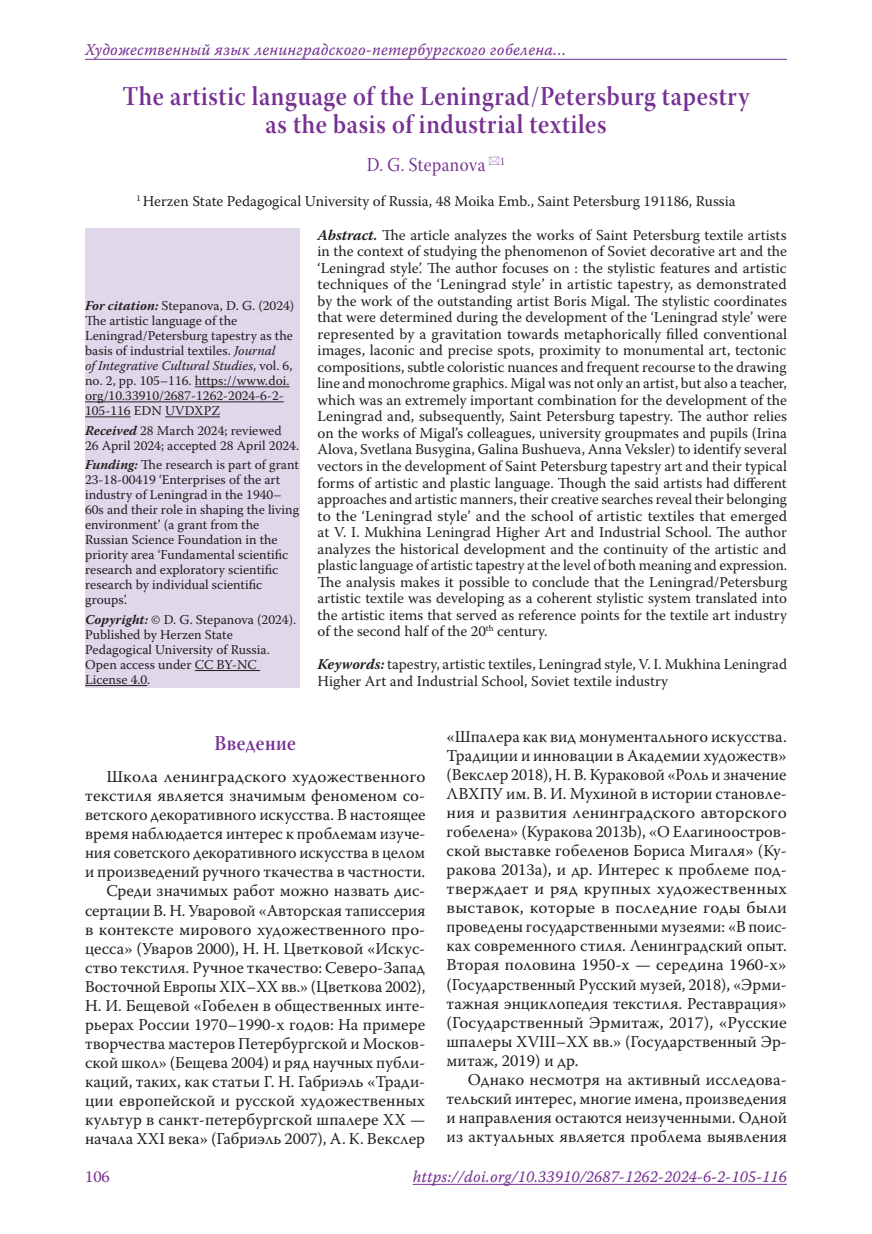
<style>
.page{position:relative;width:872px;height:1234px;background:#fff}
.page>*{position:absolute;margin:0;border:0;box-sizing:border-box;transform-origin:0 0}
.Заголовок_1{font:27px/28.5px "Warnock Pro Semibold Subh";letter-spacing:.025em;color:#763193;text-align:center;scale:.9 1}
.Заголовок_3{font:21px "Warnock Pro Semibold Subh";letter-spacing:.025em;color:#763193;scale:.9 1}
.Заголовок_2{font:19.5px "Warnock Pro Subh";letter-spacing:.025em;color:#763193;scale:.9 1}
.Body{font:16.5px/19px "Warnock Pro";color:#231f20;text-align:justify}
.Body-2{font:16.5px/19px "Warnock Pro";color:#231f20;text-align:justify;scale:1.04 1}
.t1{font:16.5px "Warnock Pro It Capt";letter-spacing:.01em;color:#763193;scale:.95 1}
.t2{font:16.5px "Warnock Pro";color:#763193}
.Annotation{font:15px/16.5px "Warnock Pro";color:#231f20;text-align:justify}
.Affiliation{font:15px "Warnock Pro";color:#231f20}
.Affiliation_info{font:13.5px/15px "Warnock Pro";color:#231f20}
.s1{font-weight:700;font-style:italic}
.s2{font-style:italic}
</style>
<div class="page">
<hr style="left:413px;top:1183px;width:374px;height:1px;background:#763193">
<hr style="left:85px;top:59px;width:702px;height:1px;background:#763193">
<div style="left:85px;top:229px;width:214px;height:459px;background:#e1d7ea"></div>
<hr style="left:195px;top:386px;width:94px;height:1px;background:#231f20">
<hr style="left:85px;top:401px;width:199px;height:1px;background:#231f20">
<hr style="left:85px;top:416px;width:46px;height:1px;background:#231f20">
<hr style="left:165px;top:416px;width:55px;height:1px;background:#231f20">
<hr style="left:195px;top:670px;width:65px;height:1px;background:#231f20">
<hr style="left:85px;top:685px;width:62px;height:1px;background:#231f20">
<p class="t1" style="left:85px;top:39px;width:508px">Художественный язык ленинградского-петербургского гобелена…</p>
<p class="Заголовок_1" style="left:122px;top:81px;width:698px">The artistic language of the Leningrad/Petersburg tapestry as the basis of industrial textiles</p>
<p class="Заголовок_2" style="left:367px;top:154px;width:155px">D. G. Stepanova <sup>1</sup></p>
<p class="Affiliation" style="left:136px;top:191px;width:601px"><sup>1</sup> Herzen State Pedagogical University of Russia, 48 Moika Emb., Saint Petersburg 191186, Russia</p>
<p class="Affiliation_info" style="left:85px;top:298px;width:211px"><span class="s1">For citation:</span> Stepanova, D. G. (2024)<br>The artistic language of the Leningrad/Petersburg tapestry as the basis of industrial textiles. <span class="s2">Journal<br>of Integrative Cultural Studies</span>, vol. 6, no. 2, pp. 105–116. https://www.doi. org/10.33910/2687-1262-2024-6-2- 105-116 EDN UVDXPZ</p>
<p class="Affiliation_info" style="left:85px;top:422px;width:215px"><span class="s1">Received</span> 28 March 2024; reviewed<br>26 April 2024; accepted 28 April 2024.</p>
<p class="Affiliation_info" style="left:85px;top:457px;width:216px"><span class="s1">Funding:</span> The research is part of grant 23-18-00419 ‘Enterprises of the art industry of Leningrad in the 1940– 60s and their role in shaping the living environment’ (a grant from the Russian Science Foundation in the priority area ‘Fundamental scientific research and exploratory scientific research by individual scientific groups’.</p>
<p class="Affiliation_info" style="left:85px;top:611px;width:213px"><span class="s1">Copyright:</span> © D. G. Stepanova (2024).<br>Published by Herzen State<br>Pedagogical University of Russia.<br>Open access under CC BY-NC<br>License 4.0.</p>
<p class="Annotation" style="left:317px;top:226px;width:471px"><span class="s1">Abstract.</span> The article analyzes the works of Saint Petersburg textile artists in the context of studying the phenomenon of Soviet decorative art and the ‘Leningrad style’. The author focuses on : the stylistic features and artistic techniques of the ‘Leningrad style’ in artistic tapestry, as demonstrated by the work of the outstanding artist Boris Migal. The stylistic coordinates that were determined during the development of the ‘Leningrad style’ were represented by a gravitation towards metaphorically filled conventional images, laconic and precise spots, proximity to monumental art, tectonic compositions, subtle coloristic nuances and frequent recourse to the drawing line and monochrome graphics. Migal was not only an artist, but also a teacher, which was an extremely important combination for the development of the Leningrad and, subsequently, Saint Petersburg tapestry. The author relies on the works of Migal’s colleagues, university groupmates and pupils (Irina Alova, Svetlana Busygina, Galina Bushueva, Anna Veksler) to identify several vectors in the development of Saint Petersburg tapestry art and their typical forms of artistic and plastic language. Though the said artists had different approaches and artistic manners, their creative searches reveal their belonging to the ‘Leningrad style’ and the school of artistic textiles that emerged at V. I. Mukhina Leningrad Higher Art and Industrial School. The author analyzes the historical development and the continuity of the artistic and plastic language of artistic tapestry at the level of both meaning and expression.<br>The analysis makes it possible to conclude that the Leningrad/Petersburg artistic textile was developing as a coherent stylistic system translated into the artistic items that served as reference points for the textile art industry of the second half of the 20<sup>th</sup> century.</p>
<p class="Annotation" style="left:317px;top:655px;width:471px"><span class="s1">Keywords:</span> tapestry, artistic textiles, Leningrad style, V. I. Mukhina Leningrad<br>Higher Art and Industrial School, Soviet textile industry</p>
<p class="Заголовок_3" style="left:214px;top:729px;width:92px">Введение</p>
<p class="Body-2" style="left:85px;top:766px;width:329px;text-indent:21px">Школа ленинградского художественного текстиля является значимым феноменом со&shy;ветского декоративного искусства. В настоящее время наблюдается интерес к проблемам изуче&shy;ния советского декоративного искусства в целом и произведений ручного ткачества в частности.</p>
<p class="Body" style="left:85px;top:881px;width:342px;text-indent:21px">Среди значимых работ можно назвать дис&shy;сертации В. Н. Уваровой «Авторская таписсерия в контексте мирового художественного про&shy;цесса» (Уваров 2000), Н. Н. Цветковой «Искус&shy;ство текстиля. Ручное ткачество: Северо-Запад Восточной Европы XIX–XX вв.» (Цветкова 2002), Н. И. Бещевой «Гобелен в общественных инте&shy;рьерах России 1970–1990-х годов: На примере творчества мастеров Петербургской и Москов&shy;ской школ» (Бещева 2004) и ряд научных публи&shy;каций, таких, как статьи Г. Н. Габриэль «Тради&shy;ции европейской и русской художественных культур в санкт-петербургской шпалере XX — начала XXI века» (Габриэль 2007), А. К. Векслер</p>
<p class="Body" style="left:446px;top:726px;width:342px">«Шпалера как вид монументального искусства.<br>Традиции и инновации в Академии художеств» (Векслер 2018), Н. В. Кураковой «Роль и значение ЛВХПУ им. В. И. Мухиной в истории становле&shy;ния и развития ленинградского авторского гобелена» (Куракова 2013b), «О Елагиноостров&shy;ской выставке гобеленов Бориса Мигаля» (Ку&shy;ракова 2013a), и др. Интерес к проблеме под&shy;тверждает и ряд крупных художественных выставок, которые в последние годы были проведены государственными музеями: «В поис&shy;ках современного стиля. Ленинградский опыт.<br>Вторая половина 1950-х — середина 1960-х» (Государственный Русский музей, 2018), «Эрми&shy;тажная энциклопедия текстиля. Реставрация» (Государственный Эрмитаж, 2017), «Русские шпалеры XVIII–XX вв.» (Государственный Эр&shy;митаж, 2019) и др.</p>
<p class="Body" style="left:446px;top:1069px;width:342px;text-indent:21px">Однако несмотря на активный исследова&shy;тельский интерес, многие имена, произведения и направления остаются неизученными. Одной из актуальных является проблема выявления</p>
<p class="t2" style="left:85px;top:1166px;width:26px">106</p>
<p class="t1" style="left:413px;top:1166px;width:395px">https://doi.org/10.33910/2687-1262-2024-6-2-105-116</p>
</div>
